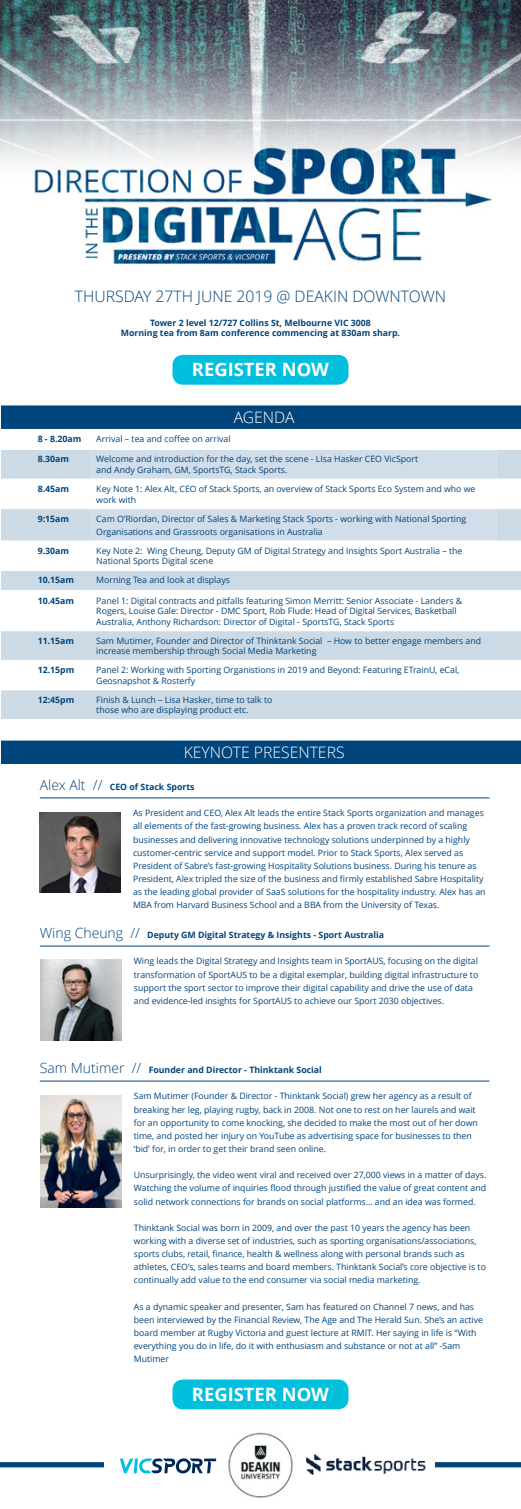
<style>
.page{position:relative;width:521px;height:1509px;background:#fff}
.page>*{position:absolute;margin:0;border:0;box-sizing:border-box;transform-origin:0 0}
.t1{font:700 18.38px "Open Sans";color:#fff}
.t2{font:300 15.75px "Open Sans";color:#00447c}
.t3{font:300 15.75px "Open Sans";color:#fff}
.t4{font:8.75px/13.1px "Open Sans";color:#00447c}
.t5{font:700 8.75px/10.5px "Open Sans";color:#00447c;text-align:center}
.s1{font-weight:300;font-size:14px}
</style>
<div class="page">
<svg style="left:0;top:1462px;width:521px;height:4px"></svg>
<div style="left:104px;top:1434px;width:331px;height:54px;background:#fff"></div>
<hr style="left:40px;top:797px;width:449px;height:1px;background:#00447c">
<hr style="left:40px;top:945px;width:449px;height:1px;background:#00447c">
<hr style="left:40px;top:1080px;width:449px;height:1px;background:#00447c">
<img style="left:0;top:0;width:521px;height:265px">
<svg style="left:1px;top:405px;width:520px;height:359px;fill:#00447c"></svg>
<svg style="left:1px;top:450px;width:520px;height:269px"></svg>
<svg style="left:90px;top:450px;width:407px;height:90px;fill:#d1dde8"></svg>
<hr style="left:1px;top:429px;width:31px;height:1px;background:#fff">
<hr style="left:32px;top:429px;width:58px;height:1px;background:#fff">
<hr style="left:90px;top:429px;width:407px;height:1px;background:#fff">
<svg style="left:497px;top:429px;width:24px;height:1px"></svg>
<hr style="left:1px;top:449px;width:31px;height:1px;background:#fff">
<hr style="left:32px;top:449px;width:58px;height:1px;background:#fff">
<hr style="left:90px;top:449px;width:407px;height:1px;background:#fff">
<svg style="left:497px;top:449px;width:24px;height:1px"></svg>
<hr style="left:1px;top:479px;width:31px;height:1px;background:#fff">
<hr style="left:32px;top:479px;width:58px;height:1px;background:#fff">
<hr style="left:90px;top:479px;width:407px;height:1px;background:#fff">
<svg style="left:497px;top:479px;width:24px;height:1px"></svg>
<hr style="left:1px;top:508px;width:31px;height:1px;background:#fff">
<hr style="left:32px;top:508px;width:58px;height:1px;background:#fff">
<svg style="left:497px;top:508px;width:24px;height:1px"></svg>
<hr style="left:1px;top:540px;width:31px;height:1px;background:#fff">
<hr style="left:32px;top:540px;width:58px;height:1px;background:#fff">
<svg style="left:497px;top:540px;width:24px;height:1px"></svg>
<hr style="left:1px;top:570px;width:31px;height:1px;background:#fff">
<hr style="left:32px;top:570px;width:58px;height:1px;background:#fff">
<hr style="left:90px;top:570px;width:407px;height:1px;background:#fff">
<svg style="left:497px;top:570px;width:24px;height:1px"></svg>
<hr style="left:1px;top:590px;width:31px;height:1px;background:#fff">
<hr style="left:32px;top:590px;width:58px;height:1px;background:#fff">
<hr style="left:90px;top:590px;width:407px;height:1px;background:#fff">
<svg style="left:497px;top:590px;width:24px;height:1px"></svg>
<hr style="left:1px;top:630px;width:31px;height:1px;background:#fff">
<hr style="left:32px;top:630px;width:58px;height:1px;background:#fff">
<hr style="left:90px;top:630px;width:407px;height:1px;background:#fff">
<svg style="left:497px;top:630px;width:24px;height:1px"></svg>
<hr style="left:1px;top:660px;width:31px;height:1px;background:#fff">
<hr style="left:32px;top:660px;width:58px;height:1px;background:#fff">
<hr style="left:90px;top:660px;width:407px;height:1px;background:#fff">
<svg style="left:497px;top:660px;width:24px;height:1px"></svg>
<hr style="left:1px;top:689px;width:31px;height:1px;background:#fff">
<hr style="left:32px;top:689px;width:58px;height:1px;background:#fff">
<hr style="left:90px;top:689px;width:407px;height:1px;background:#fff">
<svg style="left:497px;top:689px;width:24px;height:1px"></svg>
<hr style="left:1px;top:719px;width:31px;height:1px;background:#fff">
<hr style="left:32px;top:719px;width:58px;height:1px;background:#fff">
<hr style="left:90px;top:719px;width:407px;height:1px;background:#fff">
<svg style="left:497px;top:719px;width:24px;height:1px"></svg>
<hr style="left:1px;top:739px;width:31px;height:1px;background:#fff">
<hr style="left:32px;top:739px;width:58px;height:1px;background:#fff">
<hr style="left:90px;top:739px;width:407px;height:1px;background:#fff">
<svg style="left:497px;top:739px;width:24px;height:1px"></svg>
<hr style="left:90px;top:508px;width:407px;height:1px;background:#fff">
<hr style="left:90px;top:540px;width:407px;height:1px;background:#fff">
<svg style="left:123px;top:1458px;width:94px;height:16px"></svg>
<svg style="left:120px;top:1458px;width:96px;height:14px"></svg>
<img style="left:307px;top:1454px;width:118px;height:20px">
<img style="left:220px;top:1423px;width:81px;height:81px;border-radius:41px">
<img style="left:40px;top:812px;width:81px;height:80px">
<img style="left:41px;top:959px;width:80px;height:80px">
<img style="left:41px;top:1095px;width:80px;height:112px">
<div style="left:172px;top:1379px;width:176px;height:29px;background:#00c0de;border-radius:10px"></div>
<div style="left:172px;top:355px;width:176px;height:29px;background:#00c0de;border-radius:10px"></div>
<h2 class="t2" style="left:75px;top:288px;width:373px">THURSDAY 27TH JUNE 2019 @ DEAKIN DOWNTOWN</h2>
<p class="t5" style="left:121px;top:317px;width:281px">Tower 2 level 12/727 Collins St, Melbourne VIC 3008<br>Morning tea from 8am conference commencing at 830am sharp.</p>
<h1 class="t1" style="left:192px;top:359px;width:138px">REGISTER NOW</h1>
<h2 class="t3" style="left:234px;top:408px;width:62px">AGENDA</h2>
<p class="t5" style="left:38px;top:434px;width:45px">8 - 8.20am</p>
<p class="t4" style="left:96px;top:432px;width:136px">Arrival – tea and coffee on arrival</p>
<p class="t5" style="left:38px;top:454px;width:33px">8.30am</p>
<p class="t4" style="left:96px;top:454px;width:323px;line-height:10.5px">Welcome and introduction for the day, set the scene - LIsa Hasker CEO VicSport and Andy Graham, GM, SportsTG, Stack Sports.</p>
<p class="t5" style="left:38px;top:483px;width:33px">8.45am</p>
<p class="t4" style="left:96px;top:483px;width:381px;line-height:10.5px">Key Note 1: Alex Alt, CEO of Stack Sports, an overview of Stack Sports Eco System and who we work with</p>
<p class="t5" style="left:38px;top:513px;width:33px">9:15am</p>
<p class="t4" style="left:96px;top:512px;width:371px">Cam O’Riordan, Director of Sales &amp; Marketing Stack Sports - working with National Sporting<br>Organisations and Grassroots organisations in Australia</p>
<p class="t5" style="left:38px;top:545px;width:33px">9.30am</p>
<p class="t4" style="left:96px;top:545px;width:368px;line-height:10.5px">Key Note 2: Wing Cheung, Deputy GM of Digital Strategy and Insights Sport Australia – the<br>National Sports Digital scene</p>
<p class="t5" style="left:38px;top:575px;width:38px">10.15am</p>
<p class="t4" style="left:96px;top:574px;width:135px">Morning Tea and look at displays</p>
<p class="t5" style="left:38px;top:595px;width:38px">10.45am</p>
<p class="t4" style="left:96px;top:595px;width:367px;line-height:10.5px">Panel 1: Digital contracts and pitfalls featuring Simon Merritt: Senior Associate - Landers &amp;<br>Rogers, Louise Gale: Director - DMC Sport, Rob Flude: Head of Digital Services, Basketball<br>Australia, Anthony Richardson: Director of Digital - SportsTG, Stack Sports</p>
<p class="t5" style="left:38px;top:635px;width:38px">11.15am</p>
<p class="t4" style="left:96px;top:635px;width:386px;line-height:10.5px">Sam Mutimer, Founder and Director of Thinktank Social – How to better engage members and increase membership through Social Media Marketing</p>
<p class="t5" style="left:38px;top:665px;width:38px">12.15pm</p>
<p class="t4" style="left:96px;top:665px;width:364px;line-height:10.5px">Panel 2: Working with Sporting Organistions in 2019 and Beyond: Featuring ETrainU, eCal,<br>Geosnapshot &amp; Rosterfy</p>
<p class="t5" style="left:38px;top:694px;width:38px">12:45pm</p>
<p class="t4" style="left:96px;top:694px;width:178px;line-height:10.5px">Finish &amp; Lunch – Lisa Hasker, time to talk to those who are displaying product etc.</p>
<h2 class="t3" style="left:184px;top:743px;width:162px">KEYNOTE PRESENTERS</h2>
<p class="t5" style="left:40px;top:781px;width:156px"><span class="s1">Alex Alt //</span> CEO of Stack Sports</p>
<p class="t4" style="left:133px;top:806px;width:354px">As President and CEO, Alex Alt leads the entire Stack Sports organization and manages all elements of the fast-growing business. Alex has a proven track record of scaling businesses and delivering innovative technology solutions underpinned by a highly customer-centric service and support model. Prior to Stack Sports, Alex served as President of Sabre’s fast-growing Hospitality Solutions business. During his tenure as President, Alex tripled the size of the business and firmly established Sabre Hospitality as the leading global provider of SaaS solutions for the hospitality industry. Alex has an MBA from Harvard Business School and a BBA from the University of Texas.</p>
<p class="t5" style="left:40px;top:929px;width:346px"><span class="s1">Wing Cheung //</span> Deputy GM Digital Strategy &amp; Insights - Sport Australia</p>
<p class="t4" style="left:134px;top:954px;width:346px">Wing leads the Digital Strategy and Insights team in SportAUS, focusing on the digital transformation of SportAUS to be a digital exemplar, building digital infrastructure to support the sport sector to improve their digital capability and drive the use of data and evidence-led insights for SportAUS to achieve our Sport 2030 objectives.</p>
<p class="t5" style="left:40px;top:1064px;width:284px"><span class="s1">Sam Mutimer //</span> Founder and Director - Thinktank Social</p>
<p class="t4" style="left:134px;top:1089px;width:345px">Sam Mutimer (Founder &amp; Director - Thinktank Social) grew her agency as a result of breaking her leg, playing rugby, back in 2008. Not one to rest on her laurels and wait for an opportunity to come knocking, she decided to make the most out of her down time, and posted her injury on YouTube as advertising space for businesses to then ‘bid’ for, in order to get their brand seen online.</p>
<p class="t4" style="left:134px;top:1168px;width:354px;text-align:justify">Unsurprisingly, the video went viral and received over 27,000 views in a matter of days.<br>Watching the volume of inquiries flood through justified the value of great content and solid network connections for brands on social platforms... and an idea was formed.</p>
<p class="t4" style="left:134px;top:1220px;width:354px">Thinktank Social was born in 2009, and over the past 10 years the agency has been working with a diverse set of industries, such as sporting organisations/associations, sports clubs, retail, finance, health &amp; wellness along with personal brands such as athletes, CEO’s, sales teams and board members. Thinktank Social’s core objective is to continually add value to the end consumer via social media marketing.</p>
<p class="t4" style="left:134px;top:1299px;width:351px">As a dynamic speaker and presenter, Sam has featured on Channel 7 news, and has been interviewed by the Financial Review, The Age and The Herald Sun. She’s an active board member at Rugby Victoria and guest lecture at RMIT. Her saying in life is “With everything you do in life, do it with enthusiasm and substance or not at all” -Sam Mutimer</p>
<h1 class="t1" style="left:192px;top:1383px;width:138px">REGISTER NOW</h1>
</div>
